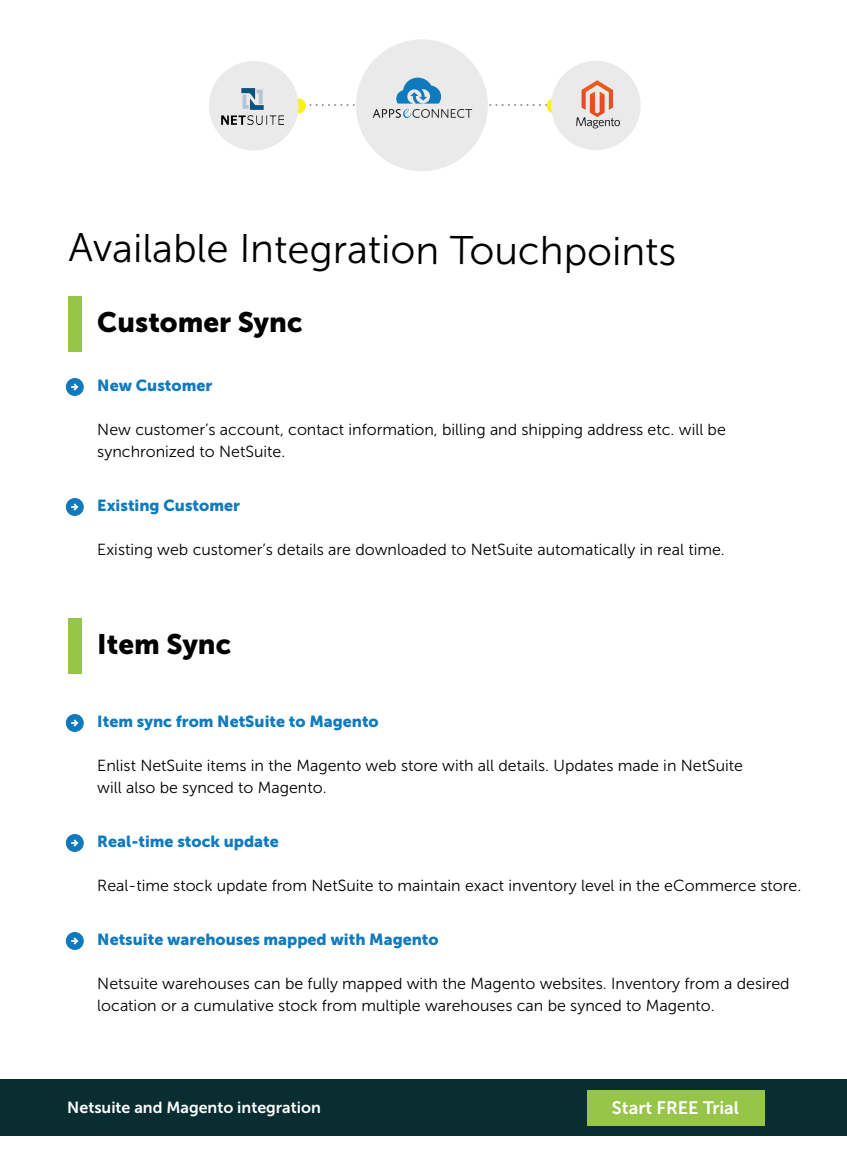
<style>
.page{position:relative;width:847px;height:1152px;background:#fff}
.page>*{position:absolute;margin:0;border:0;box-sizing:border-box;transform-origin:0 0}
.t1{font:40px "Museo Sans 300";letter-spacing:-.01em;color:#000}
.t2{font:28px "Museo Sans 900";color:#000}
.t3{font:18px "Museo Sans 700";color:#fff}
.t4{font:16px/22px "Museo Sans 300";color:#000}
.t5{font:16px "Museo Sans 900";color:#107abf}
.t6{font:16px "Museo Sans 700";color:#fff}
</style>
<div class="page">
<div style="left:356px;top:39px;width:132px;height:132px;background:#eaeaea;border-radius:50%"></div>
<div style="left:209px;top:61px;width:89px;height:90px;background:#eaeaea;border-radius:50%"></div>
<svg style="left:241px;top:78px;width:311px;height:40px"></svg>
<svg style="left:66px;top:378px;width:18px;height:18px"></svg>
<svg style="left:68px;top:618px;width:14px;height:56px"></svg>
<svg style="left:66px;top:498px;width:18px;height:18px"></svg>
<div style="left:0;top:1080px;width:847px;height:56px;background:#092d31"></div>
<div style="left:586px;top:1090px;width:178px;height:36px;background:#96c548"></div>
<svg style="left:68px;top:296px;width:14px;height:56px"></svg>
<img style="left:552px;top:62px;width:89px;height:88px">
<img style="left:221px;top:89px;width:62px;height:36px">
<svg style="left:66px;top:714px;width:18px;height:18px"></svg>
<svg style="left:66px;top:834px;width:18px;height:18px"></svg>
<svg style="left:66px;top:932px;width:18px;height:18px"></svg>
<h1 class="t1" style="left:69px;top:228px;width:609px">Available Integration Touchpoints</h1>
<h2 class="t2" style="left:97px;top:306px;width:207px">Customer Sync</h2>
<p class="t5" style="left:97px;top:377px;width:117px">New Customer</p>
<p class="t4" style="left:97px;top:419px;width:630px">New customer’s account, contact information, billing and shipping address etc. will be synchronized to NetSuite.</p>
<p class="t5" style="left:97px;top:497px;width:144px">Existing Customer</p>
<p class="t4" style="left:97px;top:539px;width:629px">Existing web customer’s details are downloaded to NetSuite automatically in real time.</p>
<h2 class="t2" style="left:97px;top:628px;width:135px">Item Sync</h2>
<p class="t5" style="left:97px;top:713px;width:283px">Item sync from NetSuite to Magento</p>
<p class="t4" style="left:97px;top:755px;width:647px">Enlist NetSuite items in the Magento web store with all details. Updates made in NetSuite will also be synced to Magento.</p>
<p class="t5" style="left:97px;top:833px;width:183px">Real-time stock update</p>
<p class="t4" style="left:97px;top:875px;width:705px">Real-time stock update from NetSuite to maintain exact inventory level in the eCommerce store.</p>
<p class="t5" style="left:97px;top:931px;width:343px">Netsuite warehouses mapped with Magento</p>
<p class="t4" style="left:97px;top:973px;width:694px">Netsuite warehouses can be fully mapped with the Magento websites. Inventory from a desired location or a cumulative stock from multiple warehouses can be synced to Magento.</p>
<p class="t6" style="left:67px;top:1099px;width:255px">Netsuite and Magento integration</p>
<p class="t3" style="left:612px;top:1098px;width:129px">Start FREE Trial</p>
</div>
